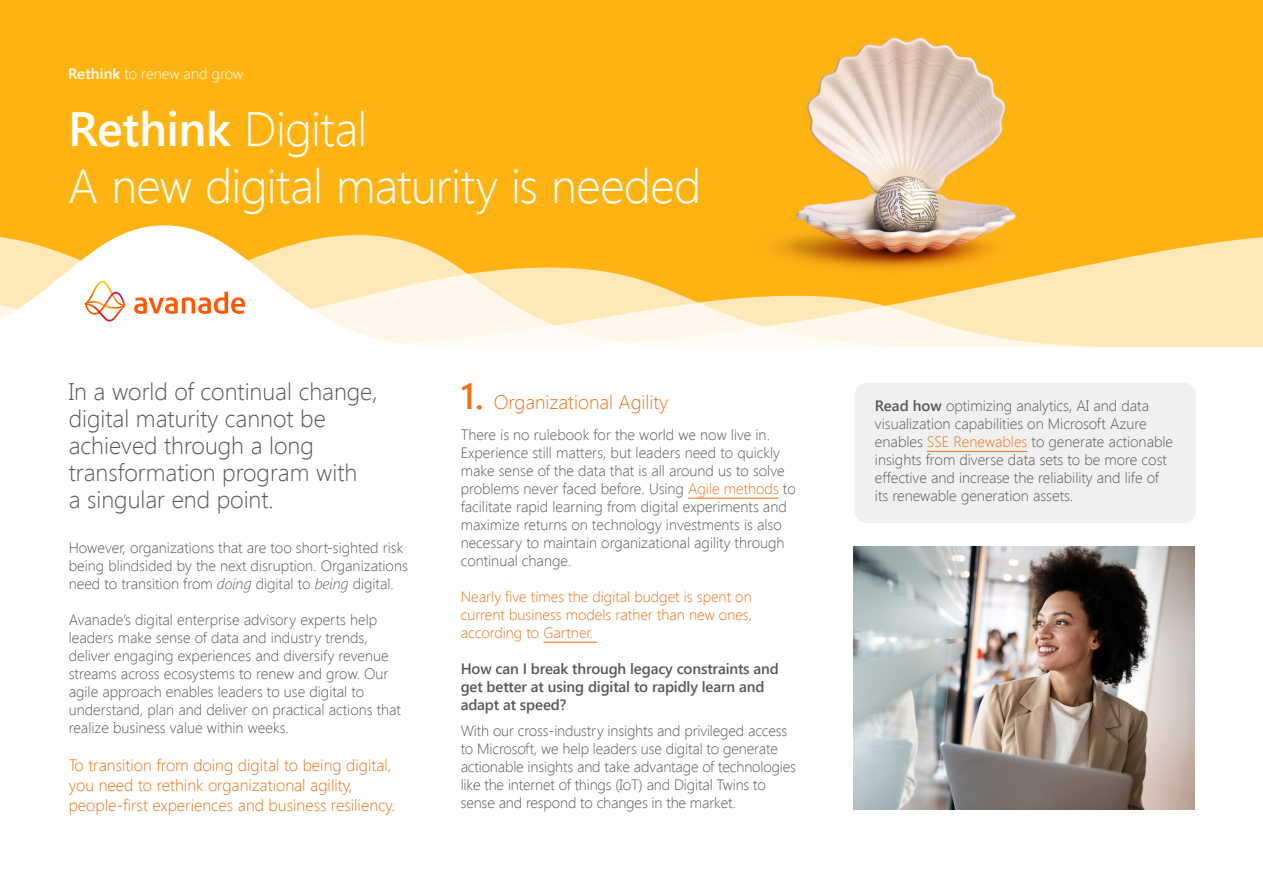
<style>
.page{position:relative;width:1263px;height:893px;background:#fff}
.page>*{position:absolute;margin:0;border:0;box-sizing:border-box;transform-origin:0 0}
.t1{font:300 48px/57.6px "Segoe UI";letter-spacing:-.01em;color:#fff}
.t2{font:300 24px/27px "Segoe UI";color:#575756}
.t3{font:300 19.5px "Segoe UI";color:#ee7219}
.t4{font:300 16.5px/19.8px "Segoe UI";color:#ee7219}
.t5{font:300 15px/18px "Segoe UI";color:#575756}
.t6{font:300 15px/18px "Segoe UI";color:#ee7219;text-align:justify}
.t7{font:600 15px/18px "Segoe UI";letter-spacing:-.01em;color:#575756}
.t8{font:300 15px "Segoe UI";letter-spacing:-.005em;color:#fff}
.s1{font-weight:600}
.s2{font-style:italic}
.s3{font-weight:600;font-size:36px}
.s4{color:#ee7219}
</style>
<div class="page">
<div style="left:0;top:0;width:1263px;height:349px;background:#ffb414"></div>
<img style="left:796px;top:37px;width:220px;height:188px">
<div style="left:854px;top:383px;width:342px;height:140px;background:#f0f0f0;border-radius:13px"></div>
<img style="left:853px;top:546px;width:342px;height:263px">
<svg style="left:0;top:225px;width:1263px;height:124px"></svg>
<svg style="left:0;top:268px;width:333px;height:80px;background:#fef3e8"></svg>
<hr style="left:688px;top:498px;width:91px;height:1px;background:#ee7219">
<hr style="left:543px;top:642px;width:54px;height:1px;background:#ee7219">
<hr style="left:927px;top:451px;width:100px;height:1px;background:#ee7219">
<p class="t8" style="left:68px;top:63px;width:177px"><span class="s1">Rethink</span> to renew and grow</p>
<h1 class="t1" style="left:68px;top:98px;width:635px"><span class="s1">Rethink</span> Digital<br>A new digital maturity is needed</h1>
<h2 class="t2" style="left:69px;top:377px;width:310px">In a world of continual change, digital maturity cannot be achieved through a long transformation program with<br>a singular end point.</h2>
<p class="t5" style="left:69px;top:538px;width:341px">However, organizations that are too short-sighted risk being blindsided by the next disruption. Organizations need to transition from <span class="s2">doing</span> digital to <span class="s2">being</span> digital.</p>
<p class="t5" style="left:69px;top:610px;width:334px">Avanade’s digital enterprise advisory experts help leaders make sense of data and industry trends, deliver engaging experiences and diversify revenue streams across ecosystems to renew and grow. Our agile approach enables leaders to use digital to understand, plan and deliver on practical actions that realize business value within weeks.</p>
<p class="t4" style="left:69px;top:755px;width:328px">To transition from doing digital to being digital, you need to rethink organizational agility, people-first experiences and business resiliency.</p>
<h3 class="t3" style="left:461px;top:389px;width:209px"><span class="s3">1.</span> Organizational Agility</h3>
<p class="t5" style="left:461px;top:425px;width:337px">There is no rulebook for the world we now live in.<br>Experience still matters, but leaders need to quickly make sense of the data that is all around us to solve problems never faced before. Using <span class="s4">Agile methods</span> to facilitate rapid learning from digital experiments and maximize returns on technology investments is also necessary to maintain organizational agility through continual change.</p>
<p class="t6" style="left:461px;top:587px;width:293px">Nearly five times the digital budget is spent on current business models rather than new ones, according to Gartner.</p>
<p class="t7" style="left:461px;top:658px;width:320px">How can I break through legacy constraints and get better at using digital to rapidly learn and adapt at speed?</p>
<p class="t5" style="left:461px;top:721px;width:337px">With our cross-industry insights and privileged access to Microsoft, we help leaders use digital to generate actionable insights and take advantage of technologies like the internet of things (IoT) and Digital Twins to sense and respond to changes in the market.</p>
<p class="t5" style="left:875px;top:396px;width:300px"><span class="s1">Read how</span> optimizing analytics, AI and data visualization capabilities on Microsoft Azure enables <span class="s4">SSE Renewables</span> to generate actionable insights from diverse data sets to be more cost effective and increase the reliability and life of its renewable generation assets.</p>
</div>
